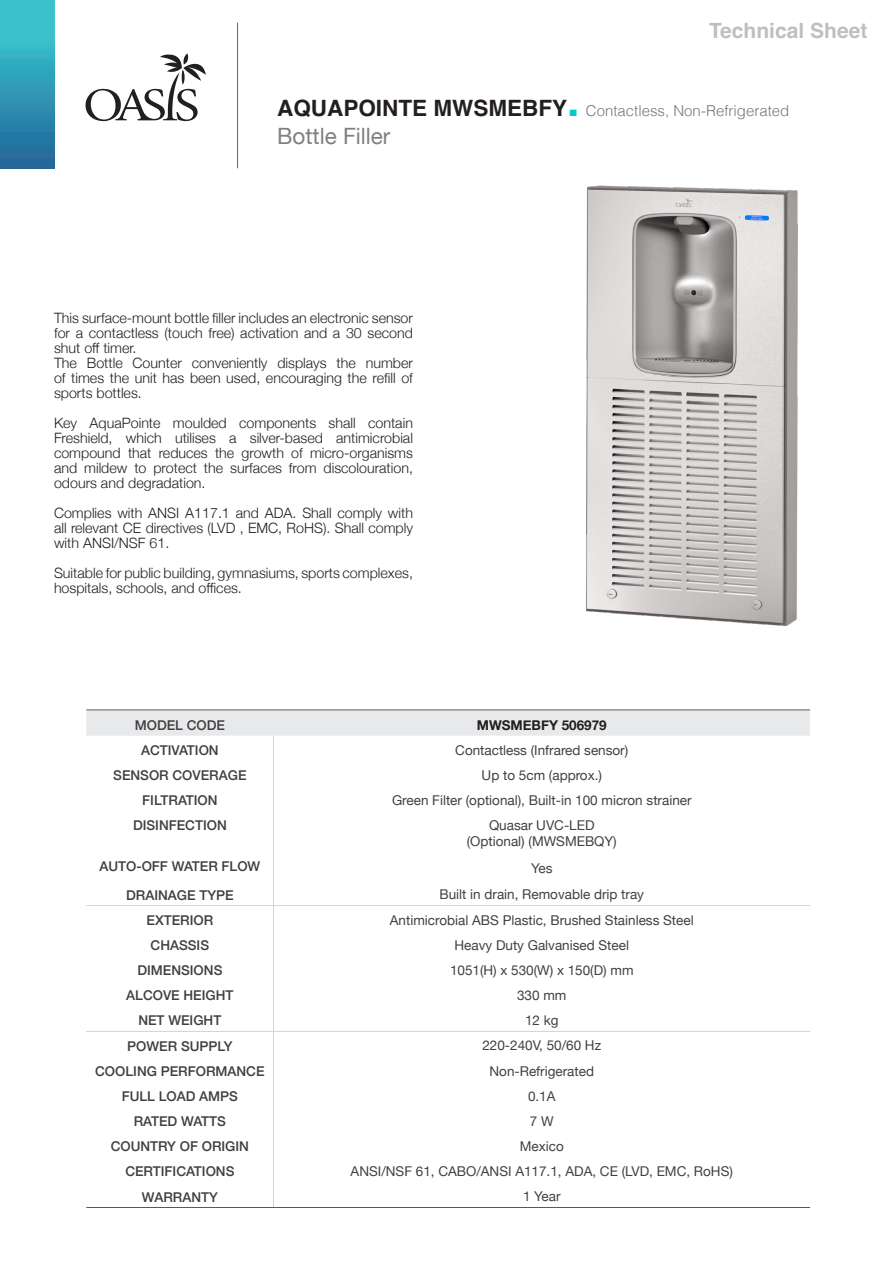
<style>
.page{position:relative;width:893px;height:1263px;background:#fff}
.page>*{position:absolute;margin:0;border:0;box-sizing:border-box;transform-origin:0 0}
.t1{font:700 22.5px "Helvetica";color:#231f20}
.t2{font:22.5px "Helvetica Neue";color:#808080}
.t3{font:700 21px "Helvetica";color:#bebfc1}
.t4{font:300 15px "Helvetica";color:#747780}
.t5{font:300 14.25px/15px "Helvetica Neue";color:#231f20;text-align:justify}
.t6{font:13.5px "Helvetica Neue";color:#414042}
.t7{font:500 13.5px "Helvetica Neue";color:#413f41}
.t8{font:700 13.5px "Helvetica Neue";color:#231f20}
.s1{font-size:45px;color:#00cad4}
</style>
<div class="page">
<hr style="left:237px;top:23px;width:1px;height:145px;background:#656666">
<svg style="left:85px;top:54px;width:121px;height:67px"></svg>
<div style="left:0;top:0;width:55px;height:169px;background:linear-gradient(to bottom,#3ed1d5,#269)"></div>
<hr style="left:86px;top:905px;width:187px;height:1px;background:#d1d3d5">
<hr style="left:274px;top:905px;width:536px;height:1px;background:#d1d3d5">
<hr style="left:86px;top:1031px;width:187px;height:1px;background:#d1d3d5">
<hr style="left:274px;top:1031px;width:536px;height:1px;background:#d1d3d5">
<svg style="left:86px;top:710px;width:724px;height:101px"></svg>
<hr style="left:273px;top:811px;width:1px;height:41px;background:#d1d3d4">
<svg style="left:273px;top:852px;width:1px;height:355px"></svg>
<hr style="left:86px;top:1207px;width:724px;height:1px;background:#58595b">
<hr style="left:86px;top:709px;width:724px;height:1px;background:#58595b">
<img style="left:586px;top:185px;width:212px;height:442px">
<h2 class="t3" style="left:709px;top:18px;width:160px">Technical Sheet</h2>
<p class="t1" style="left:277px;top:94px;width:304px">AQUAPOINTE MWSMEBFY<span class="s1">.</span></p>
<p class="t4" style="left:586px;top:97px;width:205px">Contactless, Non-Refrigerated</p>
<p class="t2" style="left:277px;top:120px;width:115px">Bottle Filler</p>
<p class="t5" style="left:54px;top:310px;width:360px">This surface-mount bottle filler includes an electronic sensor for a contactless (touch free) activation and a 30 second shut off timer.</p>
<p class="t5" style="left:54px;top:355px;width:360px">The Bottle Counter conveniently displays the number of times the unit has been used, encouraging the refill of sports bottles.</p>
<p class="t5" style="left:54px;top:415px;width:360px">Key AquaPointe moulded components shall contain Freshield, which utilises a silver-based antimicrobial compound that reduces the growth of micro-organisms and mildew to protect the surfaces from discolouration, odours and degradation.</p>
<p class="t5" style="left:54px;top:505px;width:360px">Complies with ANSI A117.1 and ADA. Shall comply with all relevant CE directives (LVD , EMC, RoHS). Shall comply with ANSI/NSF 61.</p>
<p class="t5" style="left:54px;top:565px;width:360px">Suitable for public building, gymnasiums, sports complexes, hospitals, schools, and offices.</p>
<p class="t7" style="left:135px;top:714px;width:92px">MODEL CODE</p>
<p class="t8" style="left:477px;top:714px;width:132px">MWSMEBFY 506979</p>
<p class="t7" style="left:141px;top:739px;width:79px">ACTIVATION</p>
<p class="t6" style="left:455px;top:740px;width:174px">Contactless (Infrared sensor)</p>
<p class="t7" style="left:113px;top:764px;width:135px">SENSOR COVERAGE</p>
<p class="t6" style="left:482px;top:765px;width:122px">Up to 5cm (approx.)</p>
<p class="t7" style="left:142px;top:789px;width:77px">FILTRATION</p>
<p class="t6" style="left:392px;top:790px;width:301px">Green Filter (optional), Built-in 100 micron strainer</p>
<p class="t7" style="left:133px;top:815px;width:95px">DISINFECTION</p>
<p class="t6" style="left:489px;top:815px;width:107px">Quasar UVC-LED</p>
<p class="t6" style="left:467px;top:832px;width:152px">(Optional) (MWSMEBQY)</p>
<p class="t7" style="left:99px;top:856px;width:162px">AUTO-OFF WATER FLOW</p>
<p class="t6" style="left:531px;top:858px;width:23px">Yes</p>
<p class="t7" style="left:126px;top:884px;width:109px">DRAINAGE TYPE</p>
<p class="t6" style="left:439px;top:885px;width:206px">Built in drain, Removable drip tray</p>
<p class="t7" style="left:146px;top:909px;width:68px">EXTERIOR</p>
<p class="t6" style="left:390px;top:910px;width:305px">Antimicrobial ABS Plastic, Brushed Stainless Steel</p>
<p class="t7" style="left:151px;top:934px;width:60px">CHASSIS</p>
<p class="t6" style="left:454px;top:935px;width:176px">Heavy Duty Galvanised Steel</p>
<p class="t7" style="left:137px;top:959px;width:87px">DIMENSIONS</p>
<p class="t6" style="left:450px;top:960px;width:185px">1051(H) x 530(W) x 150(D) mm</p>
<p class="t7" style="left:126px;top:984px;width:109px">ALCOVE HEIGHT</p>
<p class="t6" style="left:517px;top:985px;width:51px">330 mm</p>
<p class="t7" style="left:138px;top:1010px;width:85px">NET WEIGHT</p>
<p class="t6" style="left:525px;top:1011px;width:35px">12 kg</p>
<p class="t7" style="left:127px;top:1035px;width:107px">POWER SUPPLY</p>
<p class="t6" style="left:482px;top:1036px;width:120px">220-240V, 50/60 Hz</p>
<p class="t7" style="left:95px;top:1060px;width:171px">COOLING PERFORMANCE</p>
<p class="t6" style="left:490px;top:1061px;width:106px">Non-Refrigerated</p>
<p class="t7" style="left:122px;top:1085px;width:118px">FULL LOAD AMPS</p>
<p class="t6" style="left:528px;top:1086px;width:29px">0.1A</p>
<p class="t7" style="left:134px;top:1110px;width:94px">RATED WATTS</p>
<p class="t6" style="left:530px;top:1111px;width:25px">7 W</p>
<p class="t7" style="left:111px;top:1135px;width:140px">COUNTRY OF ORIGIN</p>
<p class="t6" style="left:520px;top:1136px;width:45px">Mexico</p>
<p class="t7" style="left:125px;top:1161px;width:111px">CERTIFICATIONS</p>
<p class="t6" style="left:351px;top:1162px;width:384px">ANSI/NSF 61, CABO/ANSI A117.1, ADA, CE (LVD, EMC, RoHS)</p>
<p class="t7" style="left:142px;top:1186px;width:77px">WARRANTY</p>
<p class="t6" style="left:523px;top:1187px;width:39px">1 Year</p>
</div>
